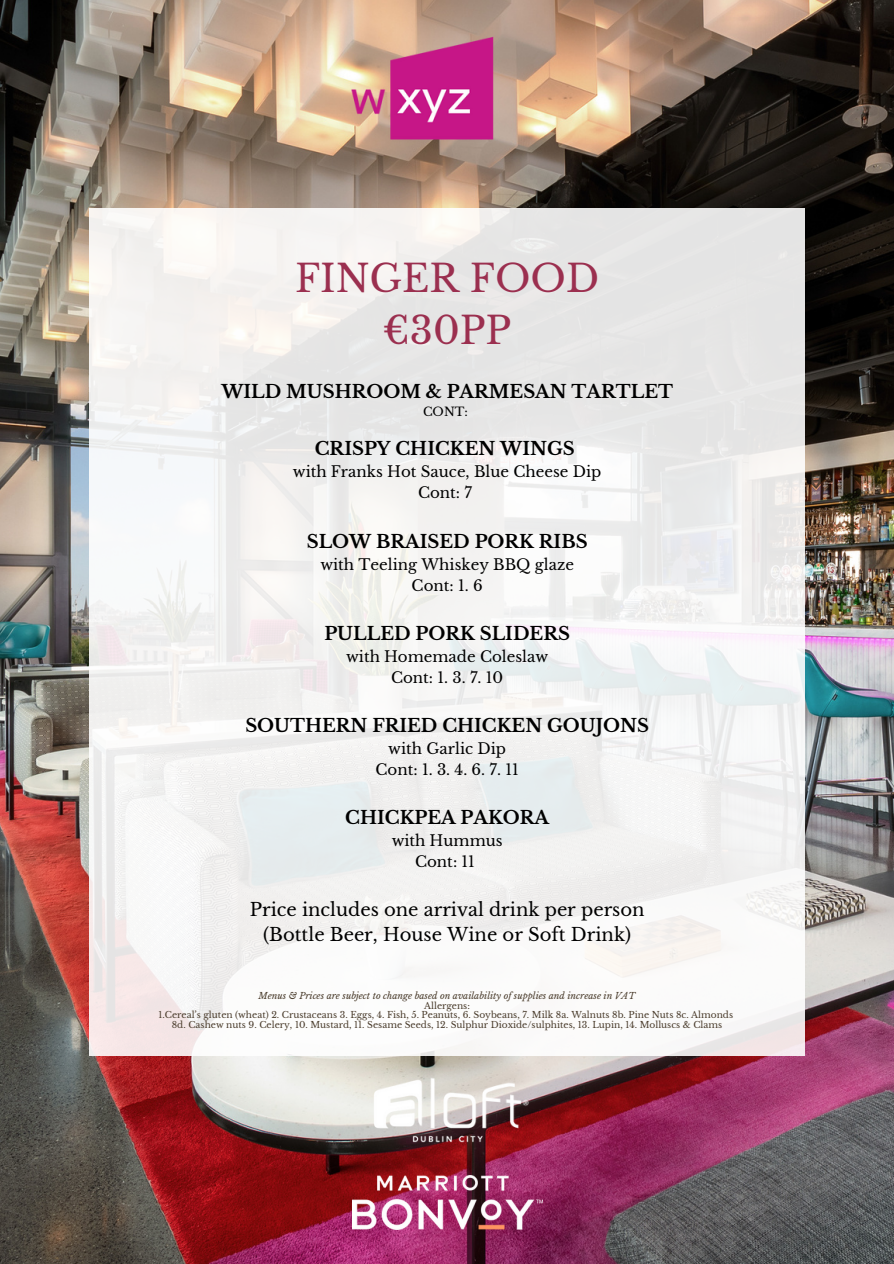
<style>
.page{position:relative;width:894px;height:1264px;background:#fff}
.page>*{position:absolute;margin:0;border:0;box-sizing:border-box;transform-origin:0 0}
.t1{font:37.5px "Libre Baskerville";color:#9b2f4f}
.t2{font:700 18px "Libre Baskerville";color:#000}
.t3{font:18px "Libre Baskerville";color:#000}
.t4{font:15px "Libre Baskerville";color:#000}
.t5{font:12px "Libre Baskerville";color:#000}
.t6{font:9px "Libre Baskerville";color:#4a3c2c}
.t7{font:italic 9px "Libre Baskerville";color:#4a3c2c}
</style>
<div class="page">
<img style="left:0;top:0;width:893px;height:1263px">
<div style="left:89px;top:208px;width:715px;height:848px;background:linear-gradient(to right,#f4f3f2,#eee)"></div>
<img style="left:327px;top:1030px;width:241px;height:168px">
<img style="left:327px;top:0;width:194px;height:239px">
<img style="left:353px;top:1175px;width:189px;height:54px">
<p class="t1" style="left:295px;top:256px;width:306px">FINGER FOOD</p>
<p class="t1" style="left:383px;top:308px;width:130px">€30PP</p>
<p class="t2" style="left:221px;top:381px;width:453px">WILD MUSHROOM &amp; PARMESAN TARTLET</p>
<p class="t5" style="left:423px;top:405px;width:46px">CONT:</p>
<p class="t2" style="left:315px;top:438px;width:261px">CRISPY CHICKEN WINGS</p>
<p class="t4" style="left:293px;top:463px;width:310px">with Franks Hot Sauce, Blue Cheese Dip</p>
<p class="t4" style="left:418px;top:484px;width:55px">Cont: 7</p>
<p class="t2" style="left:306px;top:530px;width:282px">SLOW BRAISED PORK RIBS</p>
<p class="t4" style="left:320px;top:555px;width:255px">with Teeling Whiskey BBQ glaze</p>
<p class="t4" style="left:411px;top:576px;width:73px">Cont: 1. 6</p>
<p class="t2" style="left:324px;top:622px;width:247px">PULLED PORK SLIDERS</p>
<p class="t4" style="left:346px;top:647px;width:203px">with Homemade Coleslaw</p>
<p class="t4" style="left:391px;top:668px;width:114px">Cont: 1. 3. 7. 10</p>
<p class="t2" style="left:245px;top:714px;width:405px">SOUTHERN FRIED CHICKEN GOUJONS</p>
<p class="t4" style="left:388px;top:739px;width:119px">with Garlic Dip</p>
<p class="t4" style="left:375px;top:760px;width:145px">Cont: 1. 3. 4. 6. 7. 11</p>
<p class="t2" style="left:345px;top:806px;width:205px">CHICKPEA PAKORA</p>
<p class="t4" style="left:391px;top:831px;width:112px">with Hummus</p>
<p class="t4" style="left:415px;top:852px;width:61px">Cont: 11</p>
<p class="t3" style="left:250px;top:898px;width:396px">Price includes one arrival drink per person</p>
<p class="t3" style="left:263px;top:923px;width:369px">(Bottle Beer, House Wine or Soft Drink)</p>
<p class="t7" style="left:258px;top:990px;width:378px">Menus &amp; Prices are subject to change based on availability of supplies and increase in VAT</p>
<p class="t6" style="left:424px;top:999px;width:47px">Allergens:</p>
<p class="t6" style="left:158px;top:1009px;width:576px">1.Cereal’s gluten (wheat) 2. Crustaceans 3. Eggs, 4. Fish, 5. Peanuts, 6. Soybeans, 7. Milk 8a. Walnuts 8b. Pine Nuts 8c. Almonds</p>
<p class="t6" style="left:172px;top:1019px;width:552px">8d. Cashew nuts 9. Celery, 10. Mustard, 11. Sesame Seeds, 12. Sulphur Dioxide/sulphites, 13. Lupin, 14. Molluscs &amp; Clams</p>
</div>
